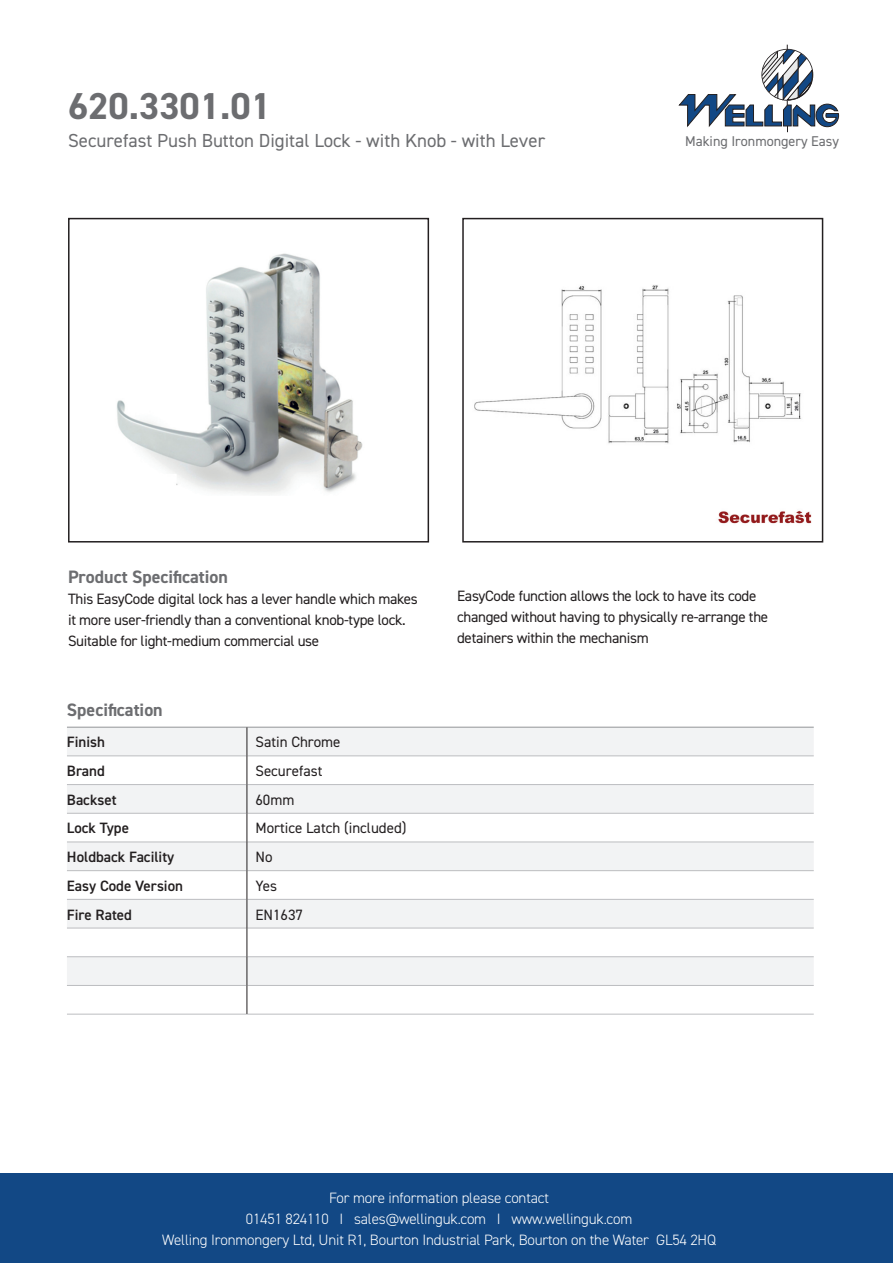
<style>
.page{position:relative;width:893px;height:1263px;background:#fff}
.page>*{position:absolute;margin:0;border:0;box-sizing:border-box;transform-origin:0 0}
.t1{font:700 37.5px "DIN2014";color:#6c6d70}
.t2{font:18.9px "DIN2014";color:#6c6d70}
.t3{font:700 18px "DIN2014";color:#6c6d70}
.t4{font:15px/21px "DIN2014";letter-spacing:-.02em;color:#231f20}
.t5{font:300 15px/21px "DIN2014";letter-spacing:-.01em;color:#fff;text-align:center}
.t6{font:600 15px "DIN2014";color:#231f20}
.t7{font:15px "DIN2014";color:#231f20}
.t8{font:14.1px "DIN2014";color:#6c6d70}
</style>
<div class="page">
<div style="left:0;top:1174px;width:893px;height:89px;background:#124885"></div>
<svg style="left:678px;top:45px;width:161px;height:87px"></svg>
<div style="left:68px;top:218px;width:361px;height:324px;border:2px solid #231f20"></div>
<div style="left:462px;top:218px;width:361px;height:324px;border:2px solid #231f20"></div>
<svg style="left:67px;top:728px;width:747px;height:257px;fill:#f2f3f4"></svg>
<hr style="left:67px;top:727px;width:180px;height:1px;background:#939598">
<hr style="left:247px;top:727px;width:567px;height:1px;background:#939598">
<hr style="left:67px;top:756px;width:180px;height:1px;background:#bcbdc0">
<hr style="left:247px;top:756px;width:567px;height:1px;background:#bcbdc0">
<hr style="left:67px;top:784px;width:180px;height:1px;background:#bcbdc0">
<hr style="left:247px;top:784px;width:567px;height:1px;background:#bcbdc0">
<hr style="left:67px;top:813px;width:180px;height:1px;background:#bcbdc0">
<hr style="left:247px;top:813px;width:567px;height:1px;background:#bcbdc0">
<hr style="left:67px;top:842px;width:180px;height:1px;background:#bcbdc0">
<hr style="left:247px;top:842px;width:567px;height:1px;background:#bcbdc0">
<hr style="left:67px;top:870px;width:180px;height:1px;background:#bcbdc0">
<hr style="left:247px;top:870px;width:567px;height:1px;background:#bcbdc0">
<hr style="left:67px;top:899px;width:180px;height:1px;background:#bcbdc0">
<hr style="left:247px;top:899px;width:567px;height:1px;background:#bcbdc0">
<hr style="left:67px;top:928px;width:180px;height:1px;background:#bcbdc0">
<hr style="left:247px;top:928px;width:567px;height:1px;background:#bcbdc0">
<hr style="left:67px;top:956px;width:180px;height:1px;background:#bcbdc0">
<hr style="left:247px;top:956px;width:567px;height:1px;background:#bcbdc0">
<hr style="left:67px;top:985px;width:180px;height:1px;background:#bcbdc0">
<hr style="left:247px;top:985px;width:567px;height:1px;background:#bcbdc0">
<hr style="left:67px;top:1014px;width:180px;height:1px;background:#bcbdc0">
<hr style="left:247px;top:1014px;width:567px;height:1px;background:#bcbdc0">
<svg style="left:247px;top:728px;width:1px;height:286px"></svg>
<img style="left:718px;top:510px;width:94px;height:14px">
<img style="left:117px;top:253px;width:246px;height:241px">
<img style="left:474px;top:285px;width:327px;height:159px">
<p class="t1" style="left:68px;top:81px;width:204px">620.3301.01</p>
<p class="t2" style="left:68px;top:128px;width:479px">Securefast Push Button Digital Lock - with Knob - with Lever</p>
<p class="t8" style="left:685px;top:132px;width:155px">Making Ironmongery Easy</p>
<p class="t3" style="left:68px;top:565px;width:161px">Product Specification</p>
<p class="t4" style="left:68px;top:588px;width:351px">This EasyCode digital lock has a lever handle which makes it more user-friendly than a conventional knob-type lock.<br>Suitable for light-medium commercial use</p>
<p class="t3" style="left:67px;top:697px;width:97px">Specification</p>
<p class="t6" style="left:67px;top:732px;width:40px">Finish</p>
<p class="t7" style="left:255px;top:733px;width:87px">Satin Chrome</p>
<p class="t6" style="left:67px;top:761px;width:39px">Brand</p>
<p class="t7" style="left:255px;top:761px;width:69px">Securefast</p>
<p class="t6" style="left:67px;top:790px;width:51px">Backset</p>
<p class="t4" style="left:255px;top:789px;width:41px">60mm</p>
<p class="t6" style="left:67px;top:818px;width:64px">Lock Type</p>
<p class="t7" style="left:255px;top:819px;width:153px">Mortice Latch (included)</p>
<p class="t6" style="left:67px;top:847px;width:109px">Holdback Facility</p>
<p class="t4" style="left:255px;top:846px;width:19px">No</p>
<p class="t6" style="left:67px;top:876px;width:118px">Easy Code Version</p>
<p class="t4" style="left:255px;top:875px;width:23px">Yes</p>
<p class="t6" style="left:67px;top:904px;width:67px">Fire Rated</p>
<p class="t4" style="left:255px;top:903px;width:49px">EN1637</p>
<p class="t4" style="left:457px;top:585px;width:313px">EasyCode function allows the lock to have its code changed without having to physically re-arrange the detainers within the mechanism</p>
<p class="t5" style="left:162px;top:1187px;width:555px">For more information please contact<br>01451 824110 I sales@wellinguk.com I www.wellinguk.com<br>Welling Ironmongery Ltd, Unit R1, Bourton Industrial Park, Bourton on the Water GL54 2HQ</p>
</div>
